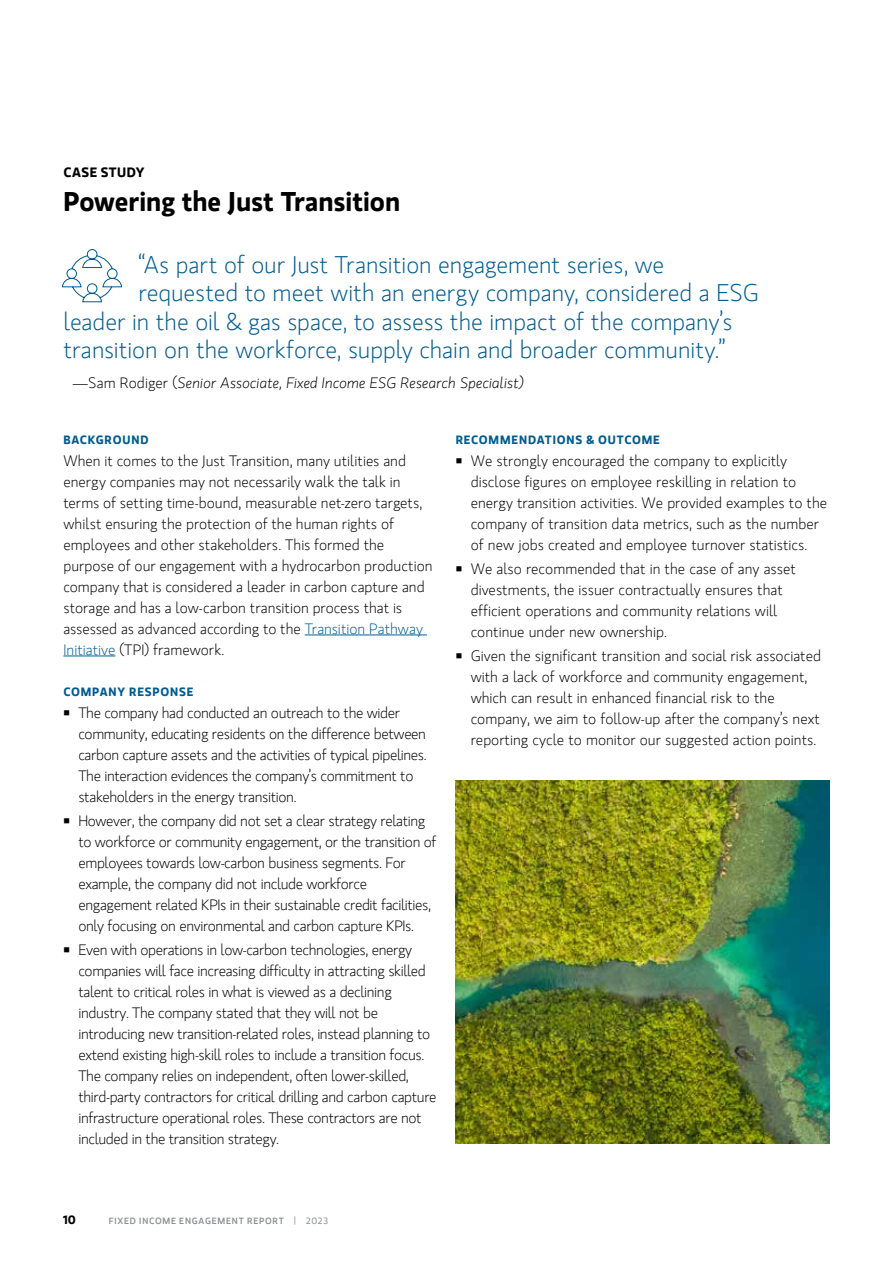
<style>
.page{position:relative;width:893px;height:1263px;background:#fff}
.page>*{position:absolute;margin:0;border:0;box-sizing:border-box;transform-origin:0 0}
.t1{font:700 27px "MS Gloriola II Std";letter-spacing:-.005em;color:#000}
.t2{font:300 24px "MS Gloriola II Std";color:#005c90}
.t3{font:300 15px/21px "MS Gloriola II Std";letter-spacing:-.015em;color:#000}
.t4{font:italic 300 15px "MS Gloriola II Std";letter-spacing:.005em;color:#000}
.t5{font:700 13.5px "MS Gloriola II Std";letter-spacing:.035em;color:#000}
.t6{font:700 12px "MS Gloriola II Std";letter-spacing:.07em;color:#005c90}
.t7{font:700 12px "MS Gloriola II Std";color:#000}
.t8{font:500 9px "MS Gloriola II Std";letter-spacing:.085em;color:#8b8e90}
.s1{font-style:normal}
.s2{color:#006098}
.s3{font-weight:400}
</style>
<div class="page">
<hr style="left:305px;top:635px;width:122px;height:1px;background:#006098">
<hr style="left:63px;top:656px;width:52px;height:1px;background:#006098">
<img style="left:456px;top:781px;width:374px;height:363px">
<svg style="left:62px;top:249px;width:60px;height:53px"></svg>
<p class="t5" style="left:63px;top:163px;width:83px">CASE STUDY</p>
<h1 class="t1" style="left:63px;top:182px;width:338px">Powering the Just Transition</h1>
<h2 class="t2" style="left:138px;top:249px;width:527px">“As part of our Just Transition engagement series, we</h2>
<h2 class="t2" style="left:138px;top:277px;width:622px">requested to meet with an energy company, considered a ESG</h2>
<h2 class="t2" style="left:63px;top:306px;width:671px">leader in the oil &amp; gas space, to assess the impact of the company’s</h2>
<h2 class="t2" style="left:63px;top:334px;width:664px">transition on the workforce, supply chain and broader community.”</h2>
<p class="t4" style="left:72px;top:373px;width:453px"><span class="s1">—Sam Rodiger (</span>Senior Associate, Fixed Income ESG Research Specialist)</p>
<p class="t6" style="left:63px;top:431px;width:87px">BACKGROUND</p>
<p class="t3" style="left:63px;top:450px;width:371px">When it comes to the Just Transition, many utilities and energy companies may not necessarily walk the talk in terms of setting time-bound, measurable net-zero targets, whilst ensuring the protection of the human rights of employees and other stakeholders. This formed the purpose of our engagement with a hydrocarbon production company that is considered a leader in carbon capture and storage and has a low-carbon transition process that is assessed as advanced according to the <span class="s2">Transition Pathway Initiative</span> (TPI) framework.</p>
<p class="t6" style="left:63px;top:683px;width:132px">COMPANY RESPONSE</p>
<p class="t3" style="left:78px;top:702px;width:350px">The company had conducted an outreach to the wider community, educating residents on the difference between carbon capture assets and the activities of typical pipelines.<br>The interaction evidences the company’s commitment to stakeholders in the energy transition.</p>
<p class="t3" style="left:78px;top:810px;width:360px">However, the company did not set a clear strategy relating to workforce or community engagement, or the transition of employees towards low-carbon business segments. For example, the company did not include workforce engagement related KPIs in their sustainable credit facilities, only focusing on environmental and carbon capture KPIs.</p>
<p class="t3" style="left:78px;top:939px;width:360px">Even with operations in low-carbon technologies, energy companies will face increasing difficulty in attracting skilled talent to critical roles in what is viewed as a declining industry. The company stated that they will not be introducing new transition-related roles, instead planning to extend existing high-skill roles to include a transition focus.<br>The company relies on independent, often lower-skilled, third-party contractors for critical drilling and carbon capture infrastructure operational roles. These contractors are not included in the transition strategy.</p>
<p class="t6" style="left:456px;top:431px;width:206px">RECOMMENDATIONS &amp; OUTCOME</p>
<p class="t3" style="left:471px;top:450px;width:358px">We strongly encouraged the company to explicitly disclose figures on employee reskilling in relation to energy transition activities. We provided examples to the company of transition data metrics, such as the number of new jobs created and employee turnover statistics.</p>
<p class="t3" style="left:471px;top:558px;width:327px">We also recommended that in the case of any asset divestments, the issuer contractually ensures that efficient operations and community relations will continue under new ownership.</p>
<p class="t3" style="left:471px;top:645px;width:352px">Given the significant transition and social risk associated with a lack of workforce and community engagement, which can result in enhanced financial risk to the company, we aim to follow-up after the company’s next reporting cycle to monitor our suggested action points.</p>
<p class="t7" style="left:63px;top:1211px;width:14px">10</p>
<p class="t8" style="left:109px;top:1215px;width:221px">FIXED INCOME ENGAGEMENT REPORT <span class="s3">| 2023</span></p>
</div>
